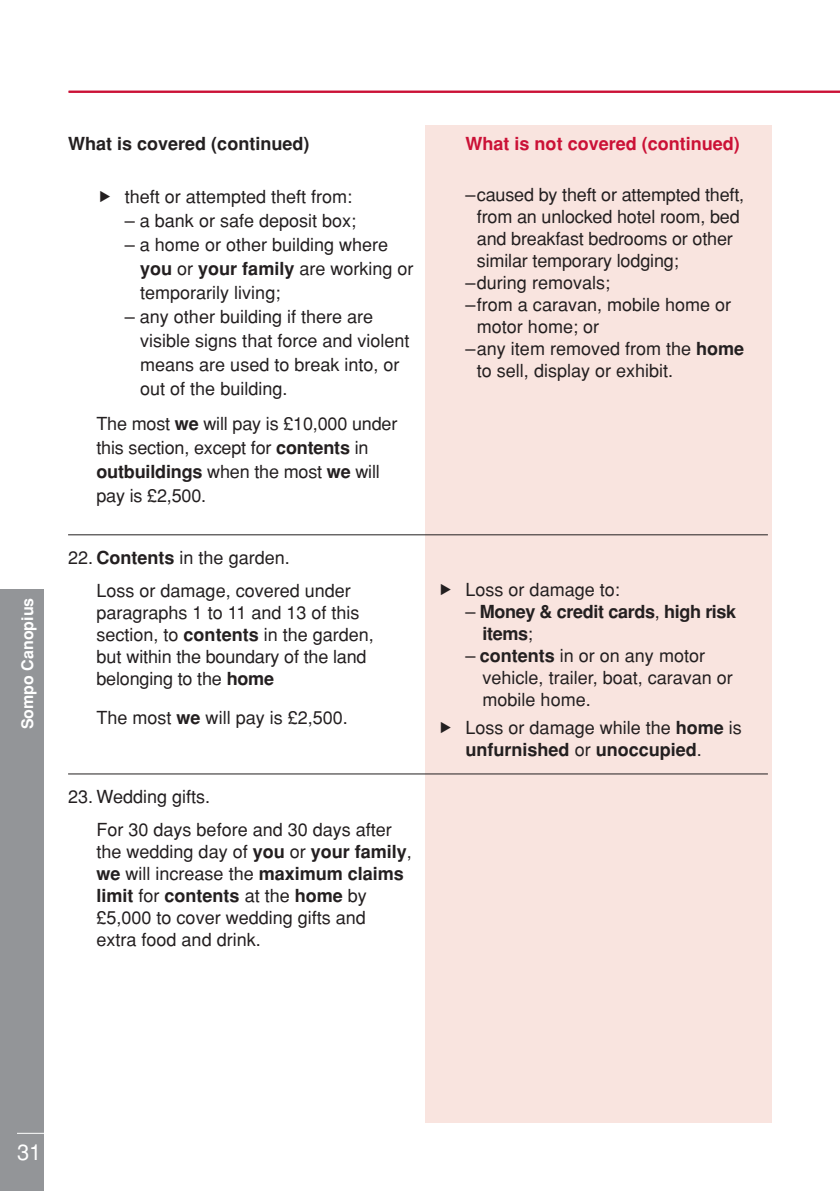
<style>
.page{position:relative;width:840px;height:1191px;background:#fff}
.page>*{position:absolute;margin:0;border:0;box-sizing:border-box;transform-origin:0 0}
.t1{font:22px "Helvetica";color:#fff}
.t2{font:18px/22px "Helvetica";color:#231f20}
.t3{font:700 18px/22px "Helvetica";letter-spacing:-.02em;color:#231f20}
.t4{font:700 18px "Helvetica";color:#cb1136}
.t5{font:700 18px "Helvetica";color:#231f20}
.t6{font:700 16px "Helvetica";color:#fff}
.s1{font-weight:700}
.s2{font-weight:400}
</style>
<div class="page">
<div style="left:0;top:589px;width:44px;height:602px;background:#939598"></div>
<svg style="left:17px;top:1132px;width:27px;height:1px"></svg>
<hr style="left:69px;top:91px;width:770px;height:2px;background:#cb1136">
<div style="left:425px;top:125px;width:346px;height:997px;background:#f9e4df"></div>
<hr style="left:68px;top:534px;width:699px;height:1px;background:#231f20">
<hr style="left:68px;top:773px;width:699px;height:1px;background:#231f20">
<p class="t6" style="left:18px;top:729px;width:133px;rotate:-90deg">Sompo Canopius</p>
<p class="t5" style="left:68px;top:133px;width:243px">What is covered (continued)</p>
<p class="t2" style="left:125px;top:185px;width:229px">theft or attempted theft from:</p>
<p class="t2" style="left:125px;top:209px;width:233px">– a bank or safe deposit box;</p>
<p class="t2" style="left:140px;top:232px;width:275px;line-height:24px;text-indent:-15px">– a home or other building where <span class="s1">you</span> or <span class="s1">your family</span> are working or temporarily living;</p>
<p class="t2" style="left:140px;top:304px;width:271px;line-height:24px;text-indent:-15px">– any other building if there are visible signs that force and violent means are used to break into, or out of the building.</p>
<p class="t2" style="left:96px;top:411px;width:302px;line-height:24px">The most <span class="s1">we</span> will pay is £10,000 under this section, except for <span class="s1">contents</span> in <span class="s1">outbuildings</span> when the most <span class="s1">we</span> will pay is £2,500.</p>
<p class="t2" style="left:96px;top:540px;width:256px;line-height:33.4px;text-indent:-28px">22. <span class="s1">Contents</span> in the garden.<br>Loss or damage, covered under</p>
<p class="t2" style="left:96px;top:601px;width:279px">paragraphs 1 to 11 and 13 of this section, to <span class="s1">contents</span> in the garden, but within the boundary of the land belonging to the <span class="s1">home</span></p>
<p class="t2" style="left:96px;top:706px;width:253px">The most <span class="s1">we</span> will pay is £2,500.</p>
<p class="t2" style="left:96px;top:779px;width:297px;line-height:33.4px;text-indent:-28px">23. Wedding gifts.<br>For 30 days before and 30 days after</p>
<p class="t2" style="left:96px;top:840px;width:317px">the wedding day of <span class="s1">you</span> or <span class="s1">your family</span>, <span class="s1">we</span> will increase the <span class="s1">maximum claims limit</span> for <span class="s1">contents</span> at the <span class="s1">home</span> by £5,000 to cover wedding gifts and<br>extra food and drink.</p>
<p class="t4" style="left:465px;top:133px;width:276px">What is not covered (continued)</p>
<p class="t2" style="left:465px;top:183px;width:280px">–caused by theft or attempted theft,</p>
<p class="t2" style="left:476px;top:205px;width:264px">from an unlocked hotel room, bed</p>
<p class="t2" style="left:476px;top:227px;width:257px">and breakfast bedrooms or other</p>
<p class="t2" style="left:476px;top:249px;width:203px">similar temporary lodging;</p>
<p class="t2" style="left:465px;top:271px;width:146px">–during removals;</p>
<p class="t2" style="left:465px;top:293px;width:267px">–from a caravan, mobile home or</p>
<p class="t2" style="left:476px;top:315px;width:124px">motor home; or</p>
<p class="t2" style="left:465px;top:337px;width:280px">–any item removed from the <span class="s1">home</span></p>
<p class="t2" style="left:476px;top:359px;width:198px">to sell, display or exhibit.</p>
<p class="t2" style="left:465px;top:579px;width:156px">Loss or damage to:</p>
<p class="t3" style="left:482px;top:601px;width:255px;text-indent:-17px"><span class="s2">–</span> Money &amp; credit cards<span class="s2">,</span> high risk items<span class="s2">;</span></p>
<p class="t2" style="left:482px;top:645px;width:252px;text-indent:-17px">– <span class="s1">contents</span> in or on any motor vehicle, trailer, boat, caravan or mobile home.</p>
<p class="t2" style="left:465px;top:716px;width:278px">Loss or damage while the <span class="s1">home</span> is <span class="s1">unfurnished</span> or <span class="s1">unoccupied</span>.</p>
<p class="t1" style="left:17px;top:1139px;width:26px">31</p>
</div>
